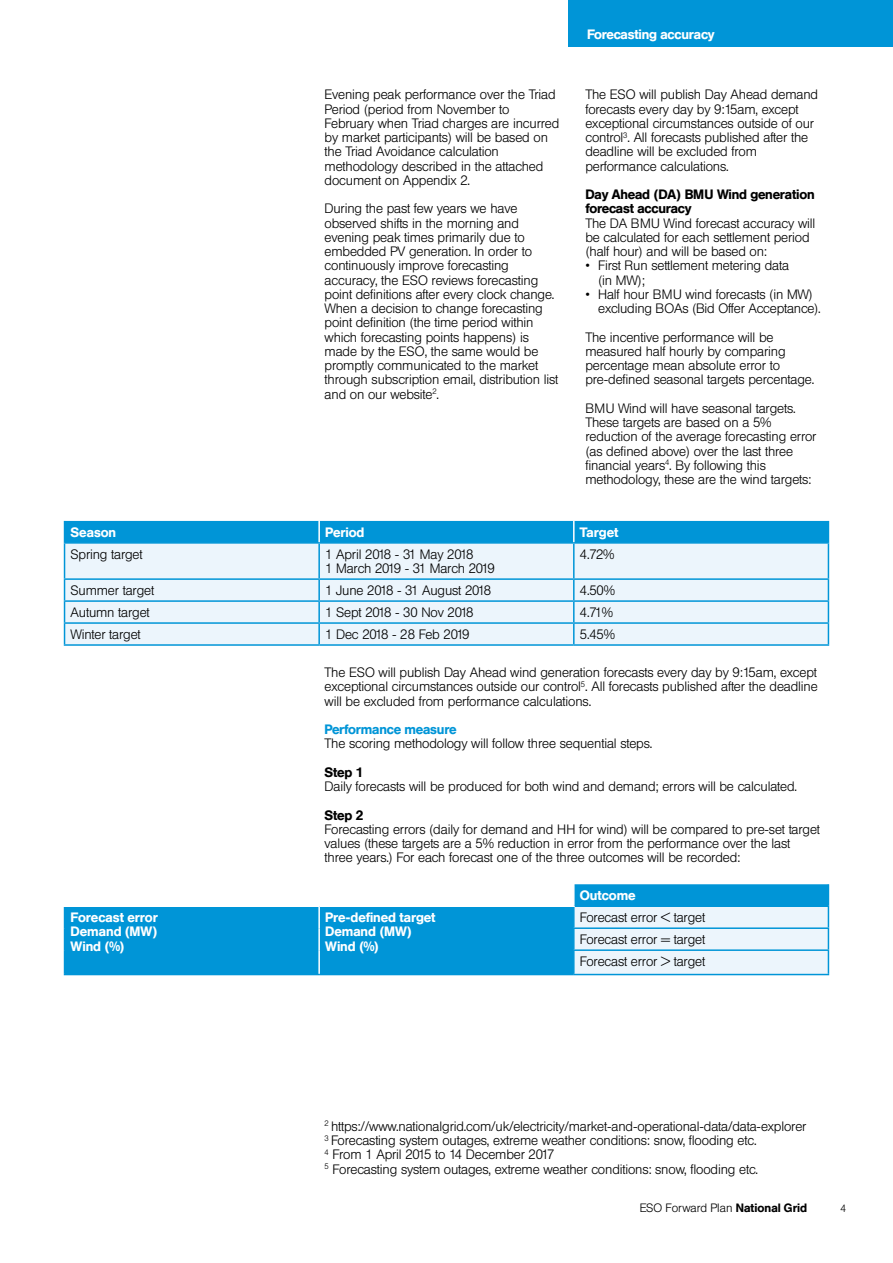
<style>
.page{position:relative;width:893px;height:1263px;background:#fff}
.page>*{position:absolute;margin:0;border:0;box-sizing:border-box;transform-origin:0 0}
.t1{font:300 13.5px/14.2px "Helvetica BQ";letter-spacing:-.01em;color:#000}
.t2{font:500 13.5px/14.2px "Helvetica BQ";color:#fff;text-align:justify}
.t3{font:500 13.5px/14.2px "Helvetica BQ";letter-spacing:-.01em;color:#000}
.t4{font:500 13.5px "Helvetica BQ";letter-spacing:-.01em;color:#0095d7}
.t5{font:300 12px "Helvetica BQ";color:#000}
.t6{font:300 10.5px "Helvetica BQ";color:#000}
.s1{font-weight:500}
</style>
<div class="page">
<div style="left:568px;top:0;width:325px;height:47px;background:#0095d7"></div>
<div style="left:65px;top:544px;width:763px;height:100px;background:#ecf5fc"></div>
<div style="left:64px;top:521px;width:765px;height:21px;background:#0095d7"></div>
<hr style="left:64px;top:542px;width:255px;height:2px;background:#0095d7">
<hr style="left:64px;top:544px;width:1px;height:34px;background:#0095d7">
<hr style="left:319px;top:542px;width:255px;height:2px;background:#0095d7">
<hr style="left:318px;top:544px;width:2px;height:34px;background:#0095d7">
<hr style="left:574px;top:542px;width:255px;height:2px;background:#0095d7">
<hr style="left:573px;top:544px;width:2px;height:34px;background:#0095d7">
<hr style="left:828px;top:544px;width:1px;height:34px;background:#0095d7">
<hr style="left:64px;top:578px;width:255px;height:2px;background:#0095d7">
<hr style="left:319px;top:578px;width:255px;height:2px;background:#0095d7">
<hr style="left:318px;top:580px;width:2px;height:20px;background:#0095d7">
<hr style="left:574px;top:578px;width:255px;height:2px;background:#0095d7">
<hr style="left:573px;top:580px;width:2px;height:20px;background:#0095d7">
<hr style="left:64px;top:600px;width:255px;height:2px;background:#0095d7">
<hr style="left:319px;top:600px;width:255px;height:2px;background:#0095d7">
<hr style="left:318px;top:602px;width:2px;height:20px;background:#0095d7">
<hr style="left:574px;top:600px;width:255px;height:2px;background:#0095d7">
<hr style="left:573px;top:602px;width:2px;height:20px;background:#0095d7">
<hr style="left:64px;top:622px;width:255px;height:2px;background:#0095d7">
<svg style="left:64px;top:580px;width:1px;height:64px"></svg>
<hr style="left:319px;top:622px;width:255px;height:2px;background:#0095d7">
<hr style="left:318px;top:624px;width:2px;height:20px;background:#0095d7">
<hr style="left:574px;top:622px;width:255px;height:2px;background:#0095d7">
<hr style="left:573px;top:624px;width:2px;height:20px;background:#0095d7">
<svg style="left:828px;top:580px;width:1px;height:64px"></svg>
<hr style="left:318px;top:521px;width:2px;height:21px;background:#fff">
<hr style="left:573px;top:521px;width:2px;height:21px;background:#fff">
<hr style="left:64px;top:644px;width:255px;height:2px;background:#0095d7">
<hr style="left:319px;top:644px;width:255px;height:2px;background:#0095d7">
<hr style="left:574px;top:644px;width:255px;height:2px;background:#0095d7">
<div style="left:65px;top:907px;width:508px;height:67px;background:#0095d7"></div>
<hr style="left:573px;top:907px;width:2px;height:20px;background:#0095d7">
<hr style="left:573px;top:927px;width:256px;height:2px;background:#0095d7">
<hr style="left:573px;top:929px;width:2px;height:20px;background:#0095d7">
<hr style="left:573px;top:949px;width:256px;height:2px;background:#0095d7">
<hr style="left:573px;top:951px;width:2px;height:23px;background:#0095d7">
<svg style="left:574px;top:884px;width:255px;height:90px;background:#a7d9f1"></svg>
<hr style="left:64px;top:974px;width:255px;height:1px;background:#0095d7">
<hr style="left:319px;top:974px;width:255px;height:1px;background:#0095d7">
<hr style="left:319px;top:883px;width:256px;height:2px;background:#fff">
<hr style="left:319px;top:905px;width:256px;height:2px;background:#fff">
<svg style="left:64px;top:907px;width:1px;height:67px"></svg>
<hr style="left:573px;top:885px;width:2px;height:20px;background:#fff">
<hr style="left:318px;top:907px;width:2px;height:21px;background:#fff">
<hr style="left:318px;top:928px;width:2px;height:22px;background:#fff">
<hr style="left:318px;top:950px;width:2px;height:24px;background:#fff">
<hr style="left:574px;top:974px;width:255px;height:1px;background:#0095d7">
<p class="t1" style="left:325px;top:88px;width:236px">Evening peak performance over the Triad Period (period from November to February when Triad charges are incurred by market participants) will be based on the Triad Avoidance calculation methodology described in the attached document on Appendix 2.</p>
<p class="t1" style="left:325px;top:202px;width:235px">During the past few years we have observed shifts in the morning and evening peak times primarily due to embedded PV generation. In order to continuously improve forecasting accuracy, the ESO reviews forecasting point definitions after every clock change.<br>When a decision to change forecasting point definition (the time period within which forecasting points happens) is made by the ESO, the same would be promptly communicated to the market through subscription email, distribution list and on our website<sup>2</sup>.</p>
<p class="t2" style="left:587px;top:27px;width:129px">Forecasting accuracy</p>
<p class="t1" style="left:585px;top:88px;width:234px">The ESO will publish Day Ahead demand forecasts every day by 9:15am, except exceptional circumstances outside of our control<sup>3</sup>. All forecasts published after the deadline will be excluded from performance calculations.</p>
<p class="t3" style="left:585px;top:187px;width:231px">Day Ahead (DA) BMU Wind generation forecast accuracy</p>
<p class="t1" style="left:585px;top:216px;width:231px">The DA BMU Wind forecast accuracy will be calculated for each settlement period (half hour) and will be based on:</p>
<p class="t1" style="left:598px;top:259px;width:193px;text-indent:-13px">• First Run settlement metering data (in MW);</p>
<p class="t1" style="left:598px;top:287px;width:224px;text-indent:-13px">• Half hour BMU wind forecasts (in MW) excluding BOAs (Bid Offer Acceptance).</p>
<p class="t1" style="left:585px;top:330px;width:230px">The incentive performance will be measured half hourly by comparing percentage mean absolute error to pre-defined seasonal targets percentage.</p>
<p class="t1" style="left:585px;top:401px;width:233px">BMU Wind will have seasonal targets.<br>These targets are based on a 5% reduction of the average forecasting error (as defined above) over the last three financial years<sup>4</sup>. By following this methodology, these are the wind targets:</p>
<p class="t2" style="left:71px;top:525px;width:47px">Season</p>
<p class="t2" style="left:325px;top:525px;width:41px">Period</p>
<p class="t2" style="left:580px;top:525px;width:40px">Target</p>
<p class="t1" style="left:71px;top:547px;width:74px">Spring target</p>
<p class="t1" style="left:325px;top:547px;width:171px">1 April 2018 - 31 May 2018<br>1 March 2019 - 31 March 2019</p>
<p class="t1" style="left:580px;top:547px;width:36px">4.72%</p>
<p class="t1" style="left:71px;top:583px;width:85px">Summer target</p>
<p class="t1" style="left:325px;top:583px;width:167px">1 June 2018 - 31 August 2018</p>
<p class="t1" style="left:580px;top:583px;width:37px">4.50%</p>
<p class="t1" style="left:71px;top:605px;width:81px">Autumn target</p>
<p class="t1" style="left:325px;top:605px;width:150px">1 Sept 2018 - 30 Nov 2018</p>
<p class="t1" style="left:580px;top:605px;width:35px">4.71%</p>
<p class="t1" style="left:71px;top:627px;width:72px">Winter target</p>
<p class="t1" style="left:325px;top:627px;width:146px">1 Dec 2018 - 28 Feb 2019</p>
<p class="t1" style="left:580px;top:627px;width:37px">5.45%</p>
<p class="t1" style="left:325px;top:665px;width:495px;text-align:justify">The ESO will publish Day Ahead wind generation forecasts every day by 9:15am, except exceptional circumstances outside our control<sup>5</sup>. All forecasts published after the deadline will be excluded from performance calculations.</p>
<p class="t4" style="left:325px;top:721px;width:133px">Performance measure</p>
<p class="t1" style="left:325px;top:737px;width:329px">The scoring methodology will follow three sequential steps.</p>
<p class="t3" style="left:325px;top:765px;width:40px">Step 1</p>
<p class="t1" style="left:325px;top:779px;width:474px">Daily forecasts will be produced for both wind and demand; errors will be calculated.</p>
<p class="t3" style="left:325px;top:808px;width:40px">Step 2</p>
<p class="t1" style="left:325px;top:822px;width:497px">Forecasting errors (daily for demand and HH for wind) will be compared to pre-set target values (these targets are a 5% reduction in error from the performance over the last three years.) For each forecast one of the three outcomes will be recorded:</p>
<p class="t2" style="left:580px;top:888px;width:57px">Outcome</p>
<p class="t2" style="left:71px;top:910px;width:89px">Forecast error Demand (MW)<br>Wind (%)</p>
<p class="t2" style="left:325px;top:910px;width:112px;text-align:left">Pre-defined target<br>Demand (MW)<br>Wind (%)</p>
<p class="t1" style="left:580px;top:907px;width:127px;line-height:21.9px;text-align:justify">Forecast error &lt; target Forecast error = target Forecast error &gt; target</p>
<p class="t1" style="left:325px;top:1119px;width:483px"><sup>2</sup> https://www.nationalgrid.com/uk/electricity/market-and-operational-data/data-explorer <sup>3</sup> Forecasting system outages, extreme weather conditions: snow, flooding etc.<br><sup>4</sup> From 1 April 2015 to 14 December 2017<br><sup>5</sup> Forecasting system outages, extreme weather conditions: snow, flooding etc.</p>
<p class="t5" style="left:640px;top:1201px;width:169px">ESO Forward Plan <span class="s1">National Grid</span></p>
<p class="t6" style="left:840px;top:1202px;width:7px">4</p>
</div>
